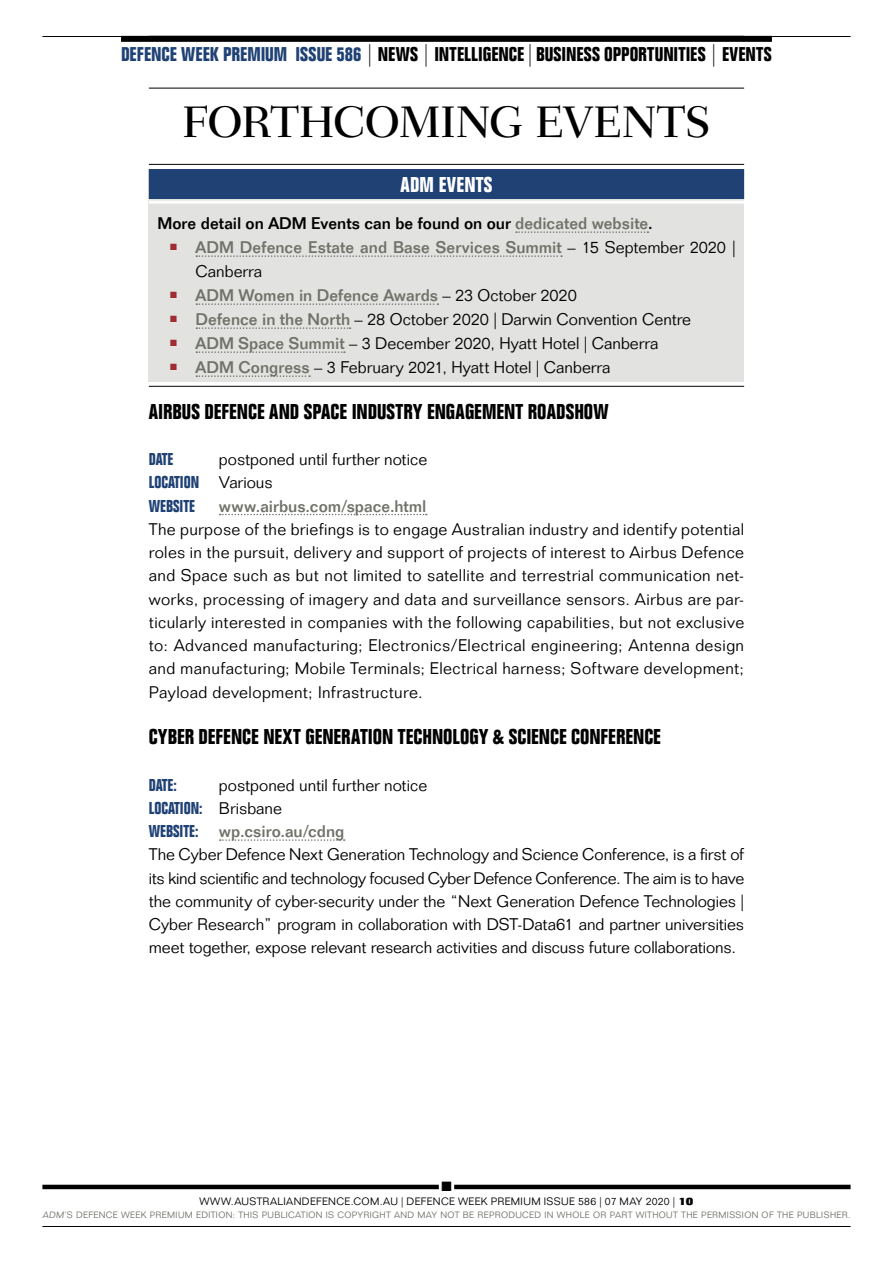
<style>
.page{position:relative;width:893px;height:1263px;background:#fff}
.page>*{position:absolute;margin:0;border:0;box-sizing:border-box;transform-origin:0 0}
.t1{font:500 45px "Fairfield LT Std";letter-spacing:-.035em;color:#000}
.t2{font:700 condensed 21px "Folio Std";color:#000}
.t3{font:700 condensed 21px "Folio Std";letter-spacing:.01em;color:#fff}
.t4{font:700 condensed 19.5px "Folio Std";color:#000}
.t5{font:700 condensed 16.8px/23.2px "Folio Std";color:#1f4174;scale:.94 1}
.t6{font:300 16.5px/23.2px "Folio Std";letter-spacing:-.005em;color:#000;text-align:justify}
.t7{font:500 16.5px/24px "Folio Std";color:#71726a}
.t8{font:500 16.5px "Folio Std";color:#000}
.t9{font:13.5px "Zapf Dingbats Std";color:#000}
.t10{font:300 10.5px "Folio Std";letter-spacing:.035em;color:#000}
.t11{font:300 9px "Folio Std";letter-spacing:.04em;color:#71726a}
.s1{color:#1f4174}
.s2{font-weight:300;font-stretch:normal;font-size:22.5px}
.s3{color:#71726a}
.s4{font-weight:300;color:#000}
.s5{font-weight:500;color:#71726a}
.s6{font-weight:300;font-stretch:normal;font-size:16.5px;color:#000}
.s7{font-weight:700;font-stretch:condensed;font-size:16.8px;color:#1f4174}
.s8{font-weight:800}
</style>
<div class="page">
<hr style="left:42px;top:1185px;width:808px;height:4px;background:#000">
<hr style="left:42px;top:1226px;width:808px;height:1px;background:#000">
<div style="left:439px;top:1179px;width:15px;height:15px;border:6px solid #fff"></div>
<hr style="left:42px;top:36px;width:808px;height:1px;background:#000">
<div style="left:121px;top:36px;width:651px;height:6px;background:#000"></div>
<hr style="left:149px;top:88px;width:595px;height:1px;background:#000">
<svg style="left:220px;top:514px;width:207px;height:1px"></svg>
<svg style="left:220px;top:839px;width:125px;height:2px"></svg>
<div style="left:149px;top:169px;width:595px;height:213px;background:#e2e3e0"></div>
<hr style="left:149px;top:164px;width:595px;height:1px;background:#000">
<div style="left:149px;top:169px;width:595px;height:30px;background:#1f4174"></div>
<hr style="left:149px;top:201px;width:595px;height:3px;background:#fff">
<svg style="left:516px;top:231px;width:132px;height:2px"></svg>
<svg style="left:196px;top:255px;width:366px;height:2px"></svg>
<svg style="left:196px;top:303px;width:242px;height:2px"></svg>
<svg style="left:196px;top:327px;width:155px;height:2px"></svg>
<svg style="left:196px;top:351px;width:149px;height:2px"></svg>
<hr style="left:149px;top:386px;width:595px;height:1px;background:#000">
<svg style="left:196px;top:375px;width:114px;height:2px"></svg>
<p class="t4" style="left:121px;top:44px;width:652px"><span class="s1">DEFENCE WEEK PREMIUM ISSUE 586</span> <span class="s2">|</span> NEWS <span class="s2">|</span> INTELLIGENCE <span class="s2">|</span> BUSINESS OPPORTUNITIES <span class="s2">|</span> EVENTS</p>
<h1 class="t1" style="left:182px;top:96px;width:531px">FORTHCOMING EVENTS</h1>
<p class="t3" style="left:401px;top:173px;width:93px">ADM EVENTS</p>
<p class="t8" style="left:157px;top:213px;width:497px">More detail on ADM Events can be found on our <span class="s3">dedicated website</span>.</p>
<p class="t7" style="left:196px;top:235px;width:542px;text-indent:-26px"><sup>■</sup> ADM Defence Estate and Base Services Summit <span class="s4">– 15 September 2020 |<br>Canberra</span></p>
<p class="t7" style="left:170px;top:283px;width:408px"><sup>■</sup> ADM Women in Defence Awards <span class="s4">– 23 October 2020</span></p>
<p class="t6" style="left:170px;top:308px;width:522px"><sup>■</sup> <span class="s5">Defence in the North</span> – 28 October 2020 | Darwin Convention Centre</p>
<p class="t6" style="left:170px;top:332px;width:490px"><sup>■</sup> <span class="s5">ADM Space Summit</span> – 3 December 2020, Hyatt Hotel | Canberra</p>
<p class="t6" style="left:170px;top:356px;width:442px"><sup>■</sup> <span class="s5">ADM Congress</span> – 3 February 2021, Hyatt Hotel | Canberra</p>
<p class="t2" style="left:149px;top:399px;width:461px">AIRBUS DEFENCE AND SPACE INDUSTRY ENGAGEMENT ROADSHOW</p>
<p class="t5" style="left:149px;top:448px;width:28px">DATE</p>
<p class="t6" style="left:219px;top:448px;width:210px">postponed until further notice</p>
<p class="t5" style="left:149px;top:471px;width:133px">LOCATION <span class="s6">Various<br></span>WEBSITE</p>
<p class="t7" style="left:219px;top:494px;width:209px">www.airbus.com/space.html</p>
<p class="t6" style="left:149px;top:517px;width:597px">The purpose of the briefings is to engage Australian industry and identify potential roles in the pursuit, delivery and support of projects of interest to Airbus Defence and Space such as but not limited to satellite and terrestrial communication net&shy;works, processing of imagery and data and surveillance sensors. Airbus are par&shy;ticularly interested in companies with the following capabilities, but not exclusive to: Advanced manufacturing; Electronics/Electrical engineering; Antenna design and manufacturing; Mobile Terminals; Electrical harness; Software development; Payload development; Infrastructure.</p>
<p class="t2" style="left:149px;top:725px;width:514px">CYBER DEFENCE NEXT GENERATION TECHNOLOGY &amp; SCIENCE CONFERENCE</p>
<p class="t5" style="left:149px;top:773px;width:31px">DATE:</p>
<p class="t6" style="left:219px;top:773px;width:210px">postponed until further notice</p>
<p class="t5" style="left:149px;top:797px;width:143px">LOCATION: <span class="s6">Brisbane</span></p>
<p class="t6" style="left:149px;top:820px;width:597px;text-align:left"><span class="s7">WEBSITE:</span> <span class="s5">wp.csiro.au/cdng<br></span>The Cyber Defence Next Generation Technology and Science Conference, is a first of its kind scientific and technology focused Cyber Defence Conference. The aim is to have the community of cyber-security under the “Next Generation Defence Technologies | Cyber Research” program in collaboration with DST-Data61 and partner universities meet together, expose relevant research activities and discuss future collaborations.</p>
<p class="t9" style="left:441px;top:1180px;width:12px">■</p>
<p class="t10" style="left:199px;top:1195px;width:496px">WWW.AUSTRALIANDEFENCE.COM.AU | DEFENCE WEEK PREMIUM ISSUE 586 | 07 May 2020 | <span class="s8">10</span></p>
<p class="t11" style="left:42px;top:1210px;width:810px">ADM’S DEFENCE WEEK PREMIUM EDITION: THIS PUBLICATION IS COPYRIGHT AND MAY NOT BE REPRODUCED IN WHOLE OR PART WITHOUT THE PERMISSION OF THE PUBLISHER.</p>
</div>
